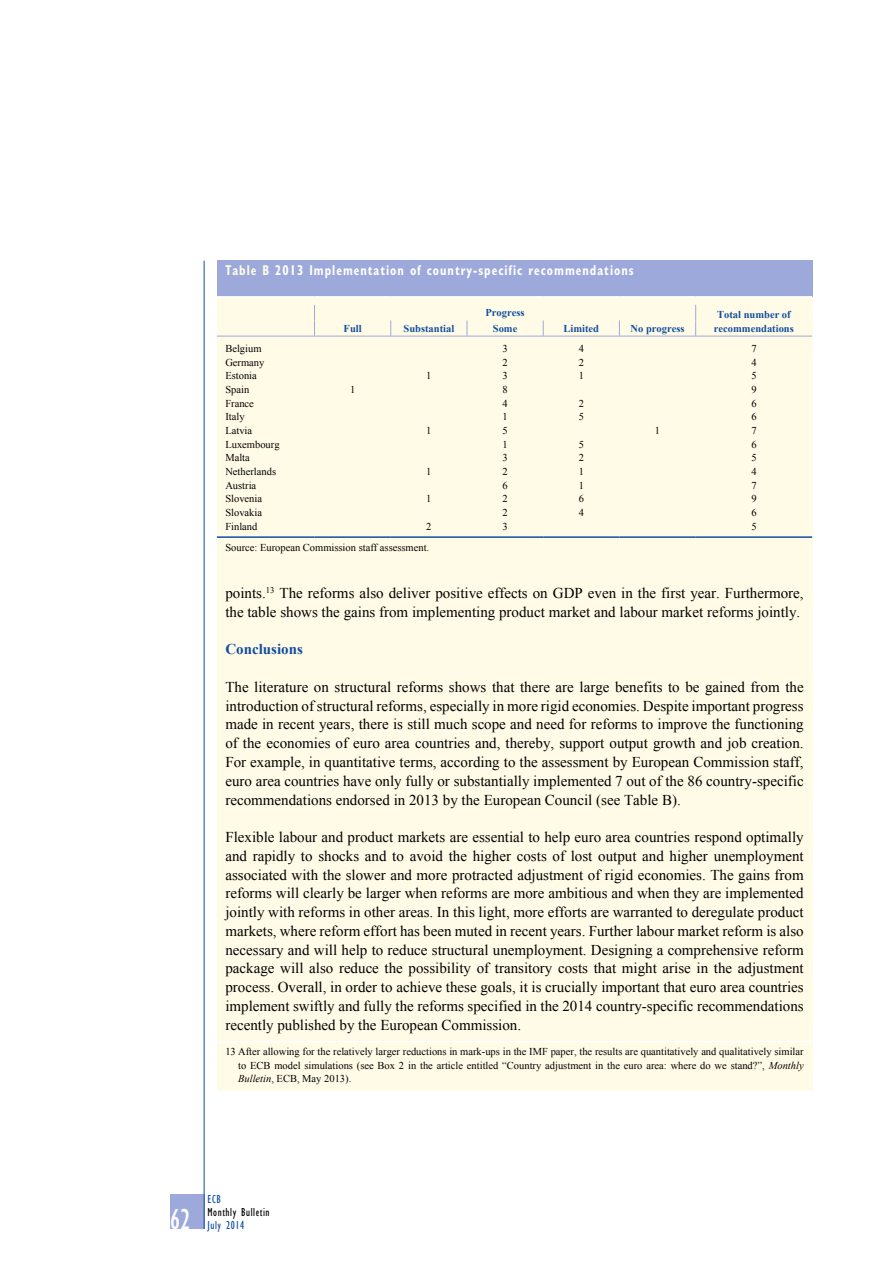
<style>
.page{position:relative;width:893px;height:1263px;background:#fff}
.page>*{position:absolute;margin:0;border:0;box-sizing:border-box;transform-origin:0 0}
.t1{font:condensed 30px "Gill Sans Myriad";color:#fff;scale:.95 1}
.t2{font:15px/18.8px "Times New Roman WGL";color:#000;text-align:justify}
.t3{font:700 15px "Times New Roman WGL";color:#114e9f}
.t4{font:700 condensed 14.25px "Gill Sans Myriad";letter-spacing:.08em;color:#fff;scale:.85 1}
.t5{font:condensed 12px "Gill Sans Myriad";letter-spacing:.05em;color:#000;scale:.95 1}
.t6{font:condensed 12px "Gill Sans Myriad";letter-spacing:.05em;color:#114e9f;scale:.95 1}
.t7{font:10.5px/13.5px "Times New Roman WGL";color:#000;text-align:justify}
.t8{font:700 10.5px "Times New Roman WGL";color:#114e9f}
.s1{color:#fffbe6}
.s2{font-style:italic}
</style>
<div class="page">
<div style="left:170px;top:1195px;width:34px;height:34px;background:#9da9db"></div>
<hr style="left:204px;top:261px;width:1px;height:968px;background:#114e9f">
<div style="left:217px;top:261px;width:595px;height:830px;background:#fffbe6"></div>
<hr style="left:217px;top:1041px;width:595px;height:1px;background:#fff">
<div style="left:217px;top:261px;width:595px;height:36px;background:#9da9db"></div>
<svg style="left:390px;top:320px;width:1px;height:16px"></svg>
<svg style="left:467px;top:320px;width:1px;height:16px"></svg>
<svg style="left:543px;top:320px;width:1px;height:16px"></svg>
<svg style="left:619px;top:320px;width:1px;height:16px"></svg>
<hr style="left:217px;top:296px;width:98px;height:2px;background:#fff">
<hr style="left:315px;top:296px;width:76px;height:2px;background:#fff">
<hr style="left:391px;top:296px;width:76px;height:2px;background:#fff">
<hr style="left:467px;top:296px;width:76px;height:2px;background:#fff">
<hr style="left:543px;top:296px;width:76px;height:2px;background:#fff">
<hr style="left:619px;top:296px;width:77px;height:2px;background:#fff">
<hr style="left:696px;top:296px;width:116px;height:2px;background:#fff">
<hr style="left:315px;top:336px;width:76px;height:1px;background:#9da9db">
<hr style="left:391px;top:336px;width:76px;height:1px;background:#9da9db">
<hr style="left:467px;top:336px;width:76px;height:1px;background:#9da9db">
<hr style="left:543px;top:336px;width:76px;height:1px;background:#9da9db">
<hr style="left:619px;top:336px;width:77px;height:1px;background:#9da9db">
<hr style="left:217px;top:536px;width:98px;height:2px;background:#114e9f">
<hr style="left:315px;top:536px;width:76px;height:2px;background:#114e9f">
<hr style="left:391px;top:536px;width:76px;height:2px;background:#114e9f">
<hr style="left:467px;top:536px;width:76px;height:2px;background:#114e9f">
<hr style="left:543px;top:536px;width:76px;height:2px;background:#114e9f">
<hr style="left:619px;top:536px;width:77px;height:2px;background:#114e9f">
<hr style="left:696px;top:536px;width:116px;height:2px;background:#114e9f">
<hr style="left:696px;top:336px;width:116px;height:1px;background:#9da9db">
<svg style="left:695px;top:305px;width:1px;height:31px"></svg>
<svg style="left:314px;top:305px;width:1px;height:31px"></svg>
<hr style="left:217px;top:336px;width:98px;height:1px;background:#9da9db">
<p class="t4" style="left:225px;top:261px;width:482px"><span class="s1">table B</span> 2013 implementation of country-specific recommendations</p>
<p class="t8" style="left:486px;top:305px;width:41px">Progress</p>
<p class="t8" style="left:717px;top:308px;width:75px">Total number of</p>
<p class="t8" style="left:344px;top:321px;width:20px">Full</p>
<p class="t8" style="left:403px;top:321px;width:52px">Substantial</p>
<p class="t8" style="left:493px;top:321px;width:26px">Some</p>
<p class="t8" style="left:564px;top:321px;width:37px">Limited</p>
<p class="t8" style="left:631px;top:321px;width:55px">No progress</p>
<p class="t8" style="left:714px;top:321px;width:81px">recommendations</p>
<p class="t7" style="left:225px;top:341px;width:38px">Belgium</p>
<p class="t7" style="left:502px;top:341px;width:7px">3</p>
<p class="t7" style="left:579px;top:341px;width:7px">4</p>
<p class="t7" style="left:751px;top:341px;width:7px">7</p>
<p class="t7" style="left:225px;top:355px;width:41px">Germany</p>
<p class="t7" style="left:502px;top:355px;width:7px">2</p>
<p class="t7" style="left:579px;top:355px;width:7px">2</p>
<p class="t7" style="left:751px;top:355px;width:7px">4</p>
<p class="t7" style="left:225px;top:369px;width:33px">Estonia</p>
<p class="t7" style="left:426px;top:369px;width:7px">1</p>
<p class="t7" style="left:502px;top:369px;width:7px">3</p>
<p class="t7" style="left:579px;top:369px;width:7px">1</p>
<p class="t7" style="left:751px;top:369px;width:7px">5</p>
<p class="t7" style="left:225px;top:382px;width:25px">Spain</p>
<p class="t7" style="left:350px;top:382px;width:7px">1</p>
<p class="t7" style="left:502px;top:382px;width:7px">8</p>
<p class="t7" style="left:751px;top:382px;width:7px">9</p>
<p class="t7" style="left:225px;top:396px;width:30px">France</p>
<p class="t7" style="left:502px;top:396px;width:7px">4</p>
<p class="t7" style="left:579px;top:396px;width:7px">2</p>
<p class="t7" style="left:751px;top:396px;width:7px">6</p>
<p class="t7" style="left:225px;top:410px;width:21px">Italy</p>
<p class="t7" style="left:502px;top:410px;width:7px">1</p>
<p class="t7" style="left:579px;top:410px;width:7px">5</p>
<p class="t7" style="left:751px;top:410px;width:7px">6</p>
<p class="t7" style="left:225px;top:423px;width:28px">Latvia</p>
<p class="t7" style="left:426px;top:423px;width:7px">1</p>
<p class="t7" style="left:502px;top:423px;width:7px">5</p>
<p class="t7" style="left:655px;top:423px;width:7px">1</p>
<p class="t7" style="left:751px;top:423px;width:7px">7</p>
<p class="t7" style="left:225px;top:437px;width:56px">Luxembourg</p>
<p class="t7" style="left:502px;top:437px;width:7px">1</p>
<p class="t7" style="left:579px;top:437px;width:7px">5</p>
<p class="t7" style="left:751px;top:437px;width:7px">6</p>
<p class="t7" style="left:225px;top:451px;width:26px">Malta</p>
<p class="t7" style="left:502px;top:451px;width:7px">3</p>
<p class="t7" style="left:579px;top:451px;width:7px">2</p>
<p class="t7" style="left:751px;top:451px;width:7px">5</p>
<p class="t7" style="left:225px;top:464px;width:52px">Netherlands</p>
<p class="t7" style="left:426px;top:464px;width:7px">1</p>
<p class="t7" style="left:502px;top:464px;width:7px">2</p>
<p class="t7" style="left:579px;top:464px;width:7px">1</p>
<p class="t7" style="left:751px;top:464px;width:7px">4</p>
<p class="t7" style="left:225px;top:478px;width:32px">Austria</p>
<p class="t7" style="left:502px;top:478px;width:7px">6</p>
<p class="t7" style="left:579px;top:478px;width:7px">1</p>
<p class="t7" style="left:751px;top:478px;width:7px">7</p>
<p class="t7" style="left:225px;top:492px;width:38px">Slovenia</p>
<p class="t7" style="left:426px;top:492px;width:7px">1</p>
<p class="t7" style="left:502px;top:492px;width:7px">2</p>
<p class="t7" style="left:579px;top:492px;width:7px">6</p>
<p class="t7" style="left:751px;top:492px;width:7px">9</p>
<p class="t7" style="left:225px;top:505px;width:38px">Slovakia</p>
<p class="t7" style="left:502px;top:505px;width:7px">2</p>
<p class="t7" style="left:579px;top:505px;width:7px">4</p>
<p class="t7" style="left:751px;top:505px;width:7px">6</p>
<p class="t7" style="left:225px;top:519px;width:34px">Finland</p>
<p class="t7" style="left:426px;top:519px;width:7px">2</p>
<p class="t7" style="left:502px;top:519px;width:7px">3</p>
<p class="t7" style="left:751px;top:519px;width:7px">5</p>
<p class="t7" style="left:225px;top:540px;width:205px">Source: European Commission staff assessment.</p>
<p class="t2" style="left:225px;top:584px;width:580px">points.<sup>13</sup> The reforms also deliver positive effects on GDP even in the first year. Furthermore, the table shows the gains from implementing product market and labour market reforms jointly.</p>
<p class="t3" style="left:225px;top:639px;width:79px">Conclusions</p>
<p class="t2" style="left:225px;top:677px;width:580px">The literature on structural reforms shows that there are large benefits to be gained from the introduction of structural reforms, especially in more rigid economies. Despite important progress made in recent years, there is still much scope and need for reforms to improve the functioning of the economies of euro area countries and, thereby, support output growth and job creation.<br>For example, in quantitative terms, according to the assessment by European Commission staff, euro area countries have only fully or substantially implemented 7 out of the 86 country-specific recommendations endorsed in 2013 by the European Council (see Table B).</p>
<p class="t2" style="left:225px;top:827px;width:580px">Flexible labour and product markets are essential to help euro area countries respond optimally and rapidly to shocks and to avoid the higher costs of lost output and higher unemployment associated with the slower and more protracted adjustment of rigid economies. The gains from reforms will clearly be larger when reforms are more ambitious and when they are implemented jointly with reforms in other areas. In this light, more efforts are warranted to deregulate product markets, where reform effort has been muted in recent years. Further labour market reform is also necessary and will help to reduce structural unemployment. Designing a comprehensive reform package will also reduce the possibility of transitory costs that might arise in the adjustment process. Overall, in order to achieve these goals, it is crucially important that euro area countries implement swiftly and fully the reforms specified in the 2014 country-specific recommendations recently published by the European Commission.</p>
<p class="t7" style="left:238px;top:1045px;width:567px;text-indent:-13px">13 After allowing for the relatively larger reductions in mark-ups in the IMF paper, the results are quantitatively and qualitatively similar to ECB model simulations (see Box 2 in the article entitled “Country adjustment in the euro area: where do we stand?”, <span class="s2">Monthly Bulletin</span>, ECB, May 2013).</p>
<h1 class="t1" style="left:170px;top:1201px;width:23px">62</h1>
<p class="t6" style="left:207px;top:1191px;width:16px">ECB</p>
<p class="t5" style="left:207px;top:1205px;width:67px">Monthly Bulletin</p>
<p class="t6" style="left:207px;top:1218px;width:40px">July 2014</p>
</div>
